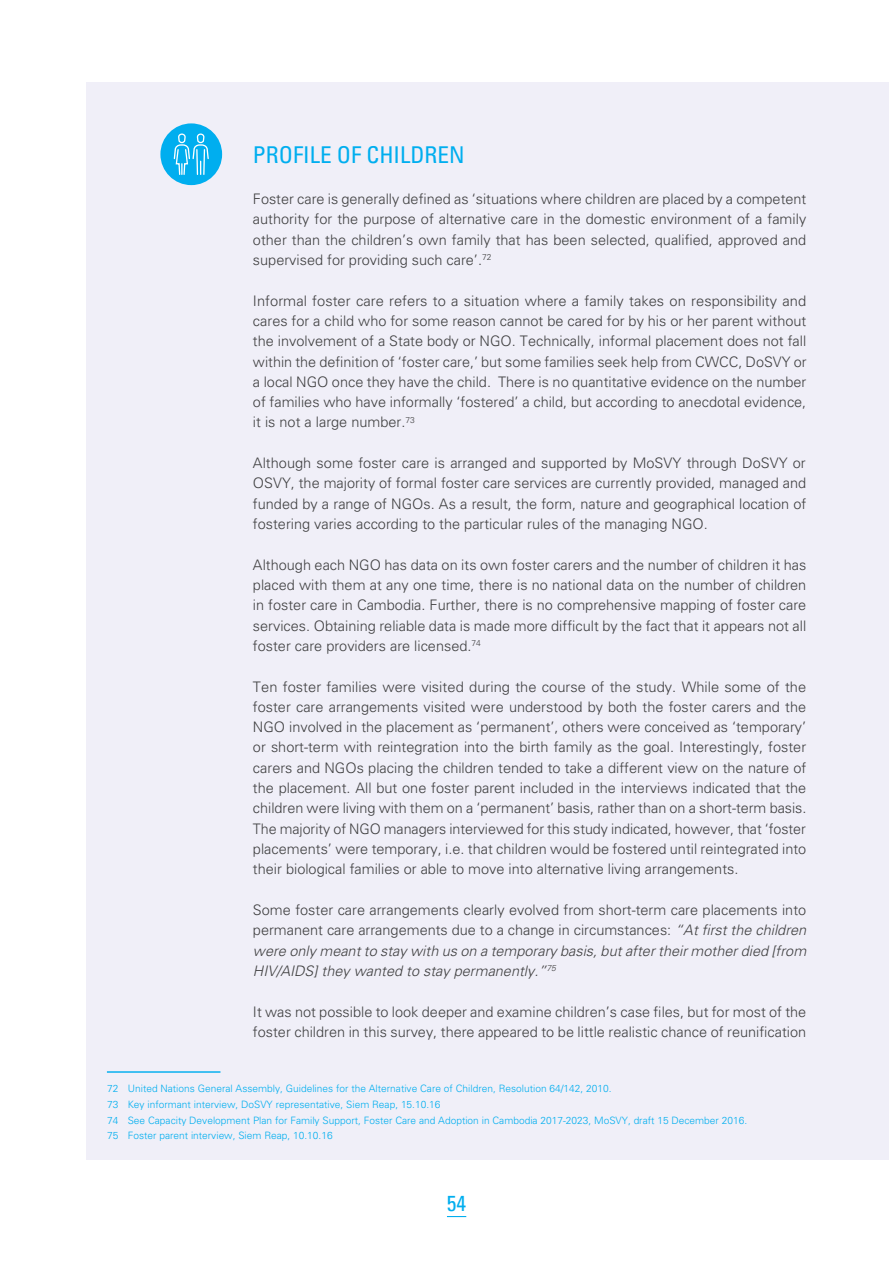
<style>
.page{position:relative;width:893px;height:1263px;background:#fff}
.page>*{position:absolute;margin:0;border:0;box-sizing:border-box;transform-origin:0 0}
.t1{font:condensed 23.25px "Univers LT";color:#00aeef}
.t2{font:condensed 21.75px "Univers LT Std";color:#00aeef}
.t3{font:300 14.55px/20.2px "Univers LT Std";color:#404041;text-align:justify}
.t4{font:italic 300 14.55px/20.2px "Univers LT Std";color:#404041;text-align:justify}
.t5{font:300 10.2px/15.8px "Univers LT Std";color:#00aeef}
.s1{font-style:normal}
</style>
<div class="page">
<svg style="left:447px;top:1216px;width:19px;height:1px"></svg>
<div style="left:86px;top:82px;width:802px;height:1078px;background:#f0eff8"></div>
<div style="left:160px;top:123px;width:62px;height:62px;background:#00aeef;border-radius:50%"></div>
<svg style="left:173px;top:133px;width:36px;height:42px"></svg>
<hr style="left:107px;top:1071px;width:113px;height:2px;background:#00aeef">
<h1 class="t1" style="left:253px;top:140px;width:213px">PROFILE OF CHILDREN</h1>
<p class="t3" style="left:253px;top:189px;width:555px">Foster care is generally defined as ‘situations where children are placed by a competent authority for the purpose of alternative care in the domestic environment of a family other than the children’s own family that has been selected, qualified, approved and supervised for providing such care’.<sup>72</sup></p>
<p class="t3" style="left:253px;top:291px;width:555px">Informal foster care refers to a situation where a family takes on responsibility and cares for a child who for some reason cannot be cared for by his or her parent without the involvement of a State body or NGO. Technically, informal placement does not fall within the definition of ‘foster care,’ but some families seek help from CWCC, DoSVY or a local NGO once they have the child. There is no quantitative evidence on the number of families who have informally ‘fostered’ a child, but according to anecdotal evidence, it is not a large number.<sup>73</sup></p>
<p class="t3" style="left:253px;top:454px;width:555px">Although some foster care is arranged and supported by MoSVY through DoSVY or OSVY, the majority of formal foster care services are currently provided, managed and funded by a range of NGOs. As a result, the form, nature and geographical location of fostering varies according to the particular rules of the managing NGO.</p>
<p class="t3" style="left:253px;top:555px;width:555px">Although each NGO has data on its own foster carers and the number of children it has placed with them at any one time, there is no national data on the number of children in foster care in Cambodia. Further, there is no comprehensive mapping of foster care services. Obtaining reliable data is made more difficult by the fact that it appears not all foster care providers are licensed.<sup>74</sup></p>
<p class="t3" style="left:253px;top:677px;width:555px">Ten foster families were visited during the course of the study. While some of the foster care arrangements visited were understood by both the foster carers and the NGO involved in the placement as ‘permanent’, others were conceived as ‘temporary’ or short-term with reintegration into the birth family as the goal. Interestingly, foster carers and NGOs placing the children tended to take a different view on the nature of the placement. All but one foster parent included in the interviews indicated that the children were living with them on a ‘permanent’ basis, rather than on a short-term basis.<br>The majority of NGO managers interviewed for this study indicated, however, that ‘foster placements’ were temporary, i.e. that children would be fostered until reintegrated into their biological families or able to move into alternative living arrangements.</p>
<p class="t4" style="left:253px;top:901px;width:555px"><span class="s1">Some foster care arrangements clearly evolved from short-term care placements into permanent care arrangements due to a change in circumstances:</span> “At first the children were only meant to stay with us on a temporary basis, but after their mother died [from HIV/AIDS] they wanted to stay permanently.”<sup>75</sup></p>
<p class="t3" style="left:253px;top:1002px;width:555px">It was not possible to look deeper and examine children’s case files, but for most of the foster children in this survey, there appeared to be little realistic chance of reunification</p>
<p class="t5" style="left:107px;top:1081px;width:641px">72 United Nations General Assembly, Guidelines for the Alternative Care of Children, Resolution 64/142, 2010.<br>73 Key informant interview, DoSVY representative, Siem Reap, 15.10.16<br>74 See Capacity Development Plan for Family Support, Foster Care and Adoption in Cambodia 2017-2023, MoSVY, draft 15 December 2016.<br>75 Foster parent interview, Siem Reap, 10.10.16</p>
<h2 class="t2" style="left:447px;top:1194px;width:21px">54</h2>
</div>
